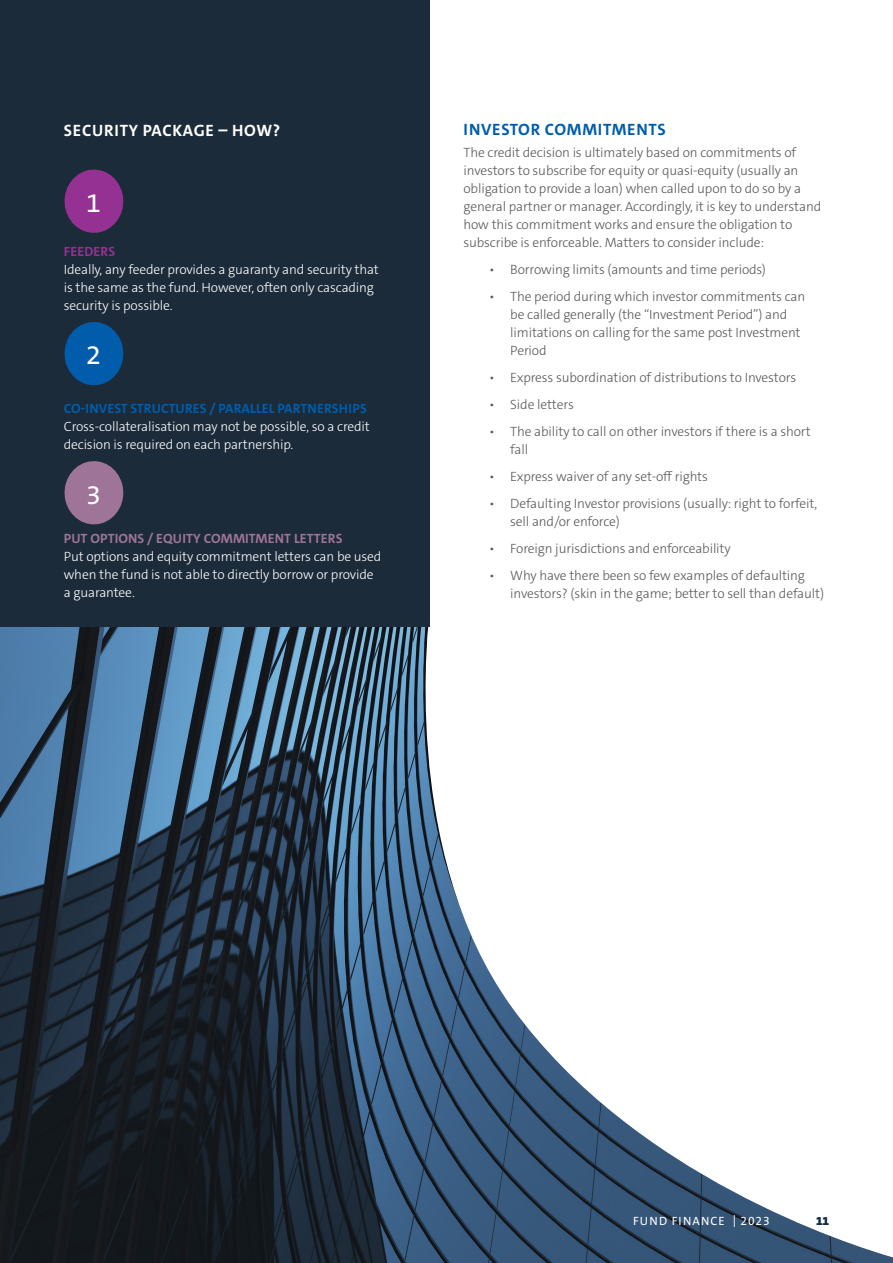
<style>
.page{position:relative;width:893px;height:1263px;background:#fff}
.page>*{position:absolute;margin:0;border:0;box-sizing:border-box;transform-origin:0 0}
.t1{font:27px "The Sans C5";color:#fff}
.t2{font:700 16.5px "The Sans C5";letter-spacing:.045em;color:#fff}
.t3{font:700 16.5px "The Sans C5";letter-spacing:.045em;color:#015dab}
.t4{font:300 13.5px/18px "The Sans C5";letter-spacing:-.01em;color:#58595b}
.t5{font:300 13.5px/18px "The Sans C5";letter-spacing:-.01em;color:#fff}
.t6{font:700 13.5px "The Sans C5";letter-spacing:.01em;color:#015dab}
.t7{font:700 13.5px "The Sans C5";letter-spacing:.01em;color:#9e7498}
.t8{font:700 13.5px "The Sans C5";letter-spacing:.01em;color:#953192}
.t9{font:12px "The Sans C5";letter-spacing:.095em;color:#fff}
.t10{font:800 12px "The Sans C5";color:#1c2b39}
</style>
<div class="page">
<img style="left:0;top:612px;width:893px;height:651px">
<div style="left:0;top:0;width:429px;height:627px;background:#1c2b39"></div>
<svg style="left:64px;top:169px;width:60px;height:64px"></svg>
<svg style="left:64px;top:322px;width:60px;height:64px"></svg>
<svg style="left:64px;top:461px;width:60px;height:64px"></svg>
<p class="t2" style="left:64px;top:120px;width:218px">SECURITY PACKAGE – HOW?</p>
<h1 class="t1" style="left:86px;top:185px;width:16px">1</h1>
<p class="t8" style="left:64px;top:243px;width:53px">FEEDERS</p>
<p class="t5" style="left:64px;top:260px;width:317px">Ideally, any feeder provides a guaranty and security that is the same as the fund. However, often only cascading security is possible.</p>
<h1 class="t1" style="left:86px;top:338px;width:16px">2</h1>
<p class="t6" style="left:64px;top:400px;width:304px">CO-INVEST STRUCTURES / PARALLEL PARTNERSHIPS</p>
<p class="t5" style="left:64px;top:418px;width:308px">Cross-collateralisation may not be possible, so a credit decision is required on each partnership.</p>
<h1 class="t1" style="left:86px;top:477px;width:16px">3</h1>
<p class="t7" style="left:64px;top:530px;width:280px">PUT OPTIONS / EQUITY COMMITMENT LETTERS</p>
<p class="t5" style="left:64px;top:548px;width:319px">Put options and equity commitment letters can be used when the fund is not able to directly borrow or provide a guarantee.</p>
<p class="t3" style="left:464px;top:119px;width:204px">INVESTOR COMMITMENTS</p>
<p class="t4" style="left:463px;top:144px;width:359px">The credit decision is ultimately based on commitments of investors to subscribe for equity or quasi-equity (usually an obligation to provide a loan) when called upon to do so by a general partner or manager. Accordingly, it is key to understand how this commitment works and ensure the obligation to subscribe is enforceable. Matters to consider include:</p>
<p class="t4" style="left:489px;top:261px;width:278px">• Borrowing limits (amounts and time periods)</p>
<p class="t4" style="left:510px;top:288px;width:296px;text-indent:-21px">• The period during which investor commitments can be called generally (the “Investment Period”) and limitations on calling for the same post Investment Period</p>
<p class="t4" style="left:489px;top:369px;width:309px">• Express subordination of distributions to Investors</p>
<p class="t4" style="left:489px;top:396px;width:86px">• Side letters</p>
<p class="t4" style="left:510px;top:423px;width:302px;text-indent:-21px">• The ability to call on other investors if there is a short fall</p>
<p class="t4" style="left:489px;top:468px;width:220px">• Express waiver of any set-off rights</p>
<p class="t4" style="left:510px;top:495px;width:308px;text-indent:-21px">• Defaulting Investor provisions (usually: right to forfeit, sell and/or enforce)</p>
<p class="t4" style="left:489px;top:540px;width:243px">• Foreign jurisdictions and enforceability</p>
<p class="t4" style="left:510px;top:567px;width:315px;text-indent:-21px">• Why have there been so few examples of defaulting investors? (skin in the game; better to sell than default)</p>
<p class="t9" style="left:633px;top:1213px;width:138px">FUND FINANCE | 2023</p>
<p class="t10" style="left:816px;top:1213px;width:15px">11</p>
</div>
